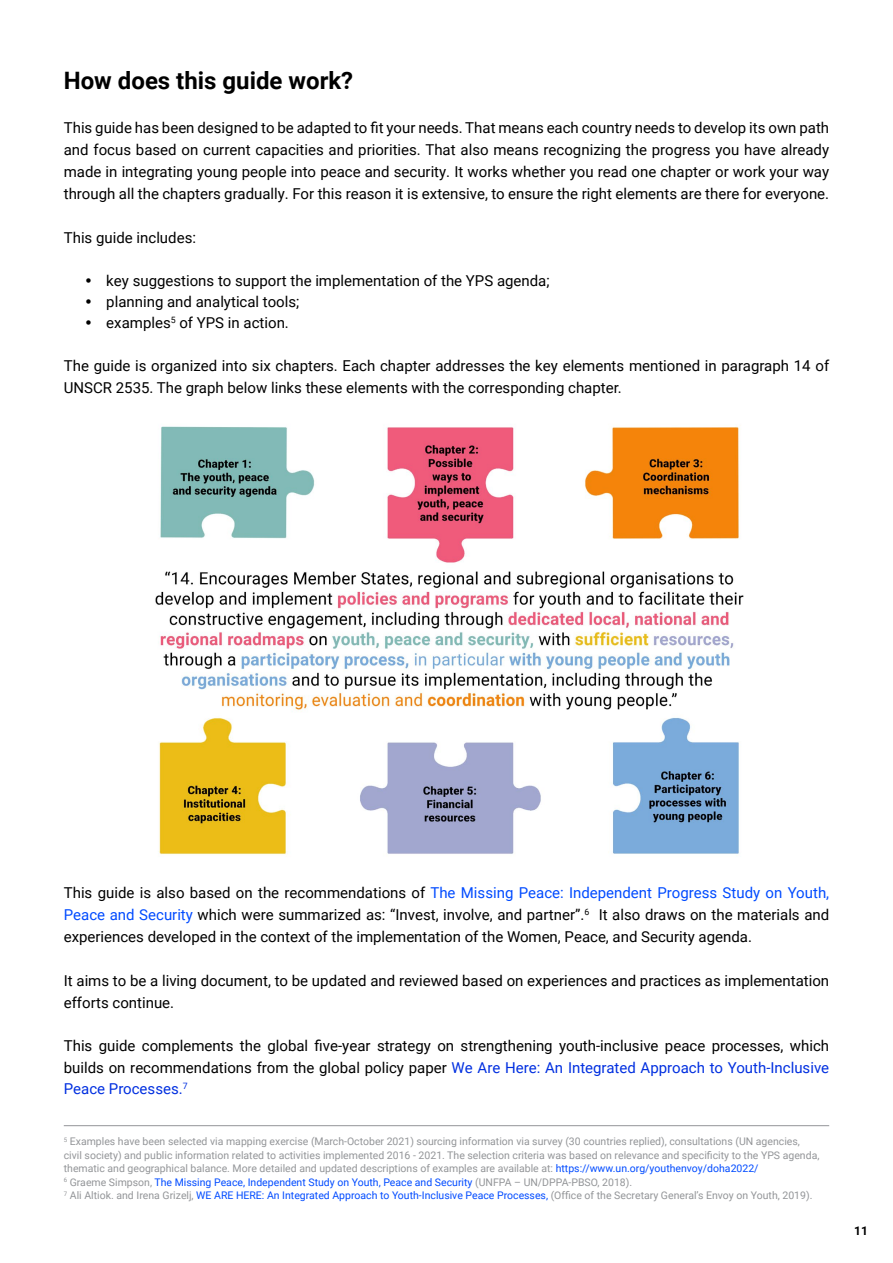
<style>
.page{position:relative;width:893px;height:1263px;background:#fff}
.page>*{position:absolute;margin:0;border:0;box-sizing:border-box;transform-origin:0 0}
.t1{font:700 24px "Roboto";color:#000}
.t2{font:15px/21.9px "Roboto";color:#000;text-align:justify}
.t3{font:700 12px "Roboto";color:#000}
.t4{font:10.5px/13.5px "Roboto";color:#939598}
.s1{color:#004bff}
.s2{color:#002fe0}
</style>
<div class="page">
<img style="left:155px;top:426px;width:589px;height:429px">
<hr style="left:64px;top:1125px;width:765px;height:1px;background:#939598">
<h1 class="t1" style="left:64px;top:64px;width:291px">How does this guide work?</h1>
<p class="t2" style="left:64px;top:116px;width:767px">This guide has been designed to be adapted to fit your needs. That means each country needs to develop its own path and focus based on current capacities and priorities. That also means recognizing the progress you have already made in integrating young people into peace and security. It works whether you read one chapter or work your way through all the chapters gradually. For this reason it is extensive, to ensure the right elements are there for everyone.</p>
<p class="t2" style="left:64px;top:226px;width:134px">This guide includes:</p>
<p class="t2" style="left:85px;top:269px;width:466px">• key suggestions to support the implementation of the YPS agenda;</p>
<p class="t2" style="left:85px;top:290px;width:216px">• planning and analytical tools;</p>
<p class="t2" style="left:85px;top:311px;width:205px">• examples<sup>5</sup> of YPS in action.</p>
<p class="t2" style="left:64px;top:354px;width:767px">The guide is organized into six chapters. Each chapter addresses the key elements mentioned in paragraph 14 of<br>UNSCR 2535. The graph below links these elements with the corresponding chapter.</p>
<p class="t2" style="left:64px;top:881px;width:767px">This guide is also based on the recommendations of <span class="s1">The Missing Peace: Independent Progress Study on Youth, Peace and Security</span> which were summarized as: “Invest, involve, and partner”.<sup>6</sup> It also draws on the materials and experiences developed in the context of the implementation of the Women, Peace, and Security agenda.</p>
<p class="t2" style="left:64px;top:969px;width:767px">It aims to be a living document, to be updated and reviewed based on experiences and practices as implementation efforts continue.</p>
<p class="t2" style="left:64px;top:1035px;width:767px;line-height:21.5px">This guide complements the global five-year strategy on strengthening youth-inclusive peace processes, which builds on recommendations from the global policy paper <span class="s2">We Are Here: An Integrated Approach to Youth-Inclusive Peace Processes.</span><sup>7</sup></p>
<p class="t4" style="left:64px;top:1134px;width:757px"><sup>5</sup> Examples have been selected via mapping exercise (March-October 2021) sourcing information via survey (30 countries replied), consultations (UN agencies, civil society) and public information related to activities implemented 2016 - 2021. The selection criteria was based on relevance and specificity to the YPS agenda, thematic and geographical balance. More detailed and updated descriptions of examples are available at: <span class="s1">https://www.un.org/youthenvoy/doha2022/<br></span><sup>6</sup> Graeme Simpson, <span class="s1">The Missing Peace, Independent Study on Youth, Peace and Security</span> (UNFPA – UN/DPPA-PBSO, 2018).<br><sup>7</sup> Ali Altiok. and Irena Grizelj, <span class="s1">WE ARE HERE: An Integrated Approach to Youth-Inclusive Peace Processes,</span> (Office of the Secretary General’s Envoy on Youth, 2019).</p>
<p class="t3" style="left:854px;top:1222px;width:15px">11</p>
</div>
